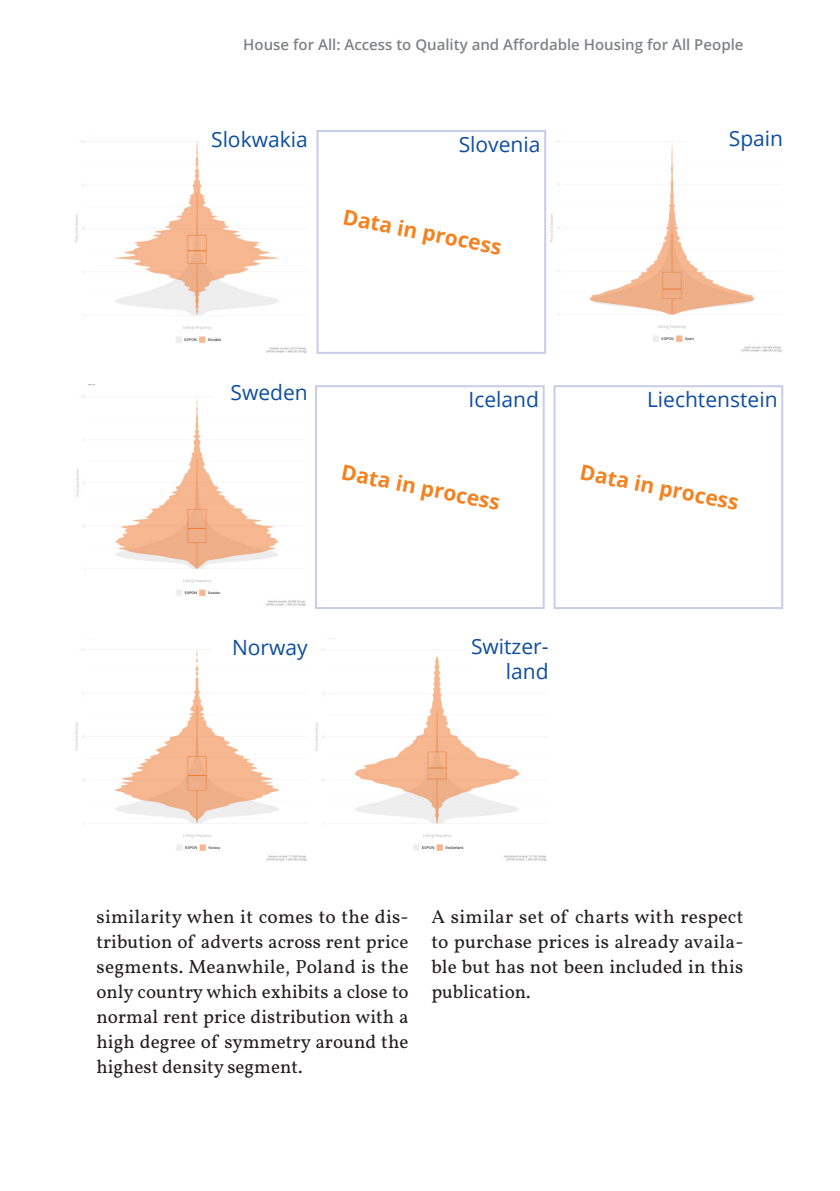
<style>
.page{position:relative;width:840px;height:1191px;background:#fff}
.page>*{position:absolute;margin:0;border:0;box-sizing:border-box;transform-origin:0 0}
._05_Table_heading{font:21px/25px "Open Sans";color:#0d4da1;text-align:right}
._06_Pointers{font:700 21px "Open Sans";color:#f58220}
._04_Body{font:19px/25px "Vollkorn";letter-spacing:.005em;color:#231f20;text-align:justify}
.t1{font:600 15px "Open Sans";color:#808285}
</style>
<div class="page">
<img style="left:550px;top:140px;width:232px;height:212px">
<img style="left:75px;top:140px;width:232px;height:213px">
<div style="left:688px;top:130px;width:94px;height:25px;background:#fff"></div>
<div style="left:199px;top:130px;width:108px;height:26px;background:#fff"></div>
<img style="left:76px;top:384px;width:230px;height:222px">
<div style="left:213px;top:384px;width:94px;height:26px;background:#fff"></div>
<img style="left:315px;top:638px;width:232px;height:223px">
<div style="left:470px;top:638px;width:78px;height:44px;background:#fff"></div>
<img style="left:75px;top:649px;width:232px;height:212px">
<div style="left:213px;top:639px;width:94px;height:25px;background:#fff"></div>
<div style="left:553px;top:385px;width:229px;height:224px;border:2px solid #c6cde7"></div>
<div style="left:315px;top:385px;width:229px;height:224px;border:2px solid #c6cde7"></div>
<div style="left:316px;top:130px;width:230px;height:224px;border:2px solid #c6cde7"></div>
<p class="t1" style="left:243px;top:34px;width:501px">House for All: Access to Quality and Affordable Housing for All People</p>
<p class="_05_Table_heading" style="left:211px;top:126px;width:98px">Slokwakia</p>
<p class="_05_Table_heading" style="left:728px;top:125px;width:56px">Spain</p>
<p class="_05_Table_heading" style="left:458px;top:131px;width:83px">Slovenia</p>
<p class="_06_Pointers" style="left:346px;top:202px;width:163px;rotate:11deg">Data in process</p>
<p class="_05_Table_heading" style="left:230px;top:380px;width:79px">Sweden</p>
<p class="_05_Table_heading" style="left:468px;top:386px;width:72px">Iceland</p>
<p class="_06_Pointers" style="left:344px;top:457px;width:163px;rotate:11deg">Data in process</p>
<p class="_05_Table_heading" style="left:646px;top:386px;width:132px">Liechtenstein</p>
<p class="_06_Pointers" style="left:582px;top:457px;width:163px;rotate:11deg">Data in process</p>
<p class="_05_Table_heading" style="left:232px;top:634px;width:77px">Norway</p>
<p class="_05_Table_heading" style="left:470px;top:634px;width:79px">Switzer&shy;land</p>
<p class="_04_Body" style="left:96px;top:902px;width:313px">similarity when it comes to the dis&shy;tribution of adverts across rent price segments. Meanwhile, Poland is the only country which exhibits a close to normal rent price distribution with a high degree of symmetry around the highest density segment.</p>
<p class="_04_Body" style="left:431px;top:902px;width:313px">A similar set of charts with respect to purchase prices is already availa&shy;ble but has not been included in this publication.</p>
</div>
